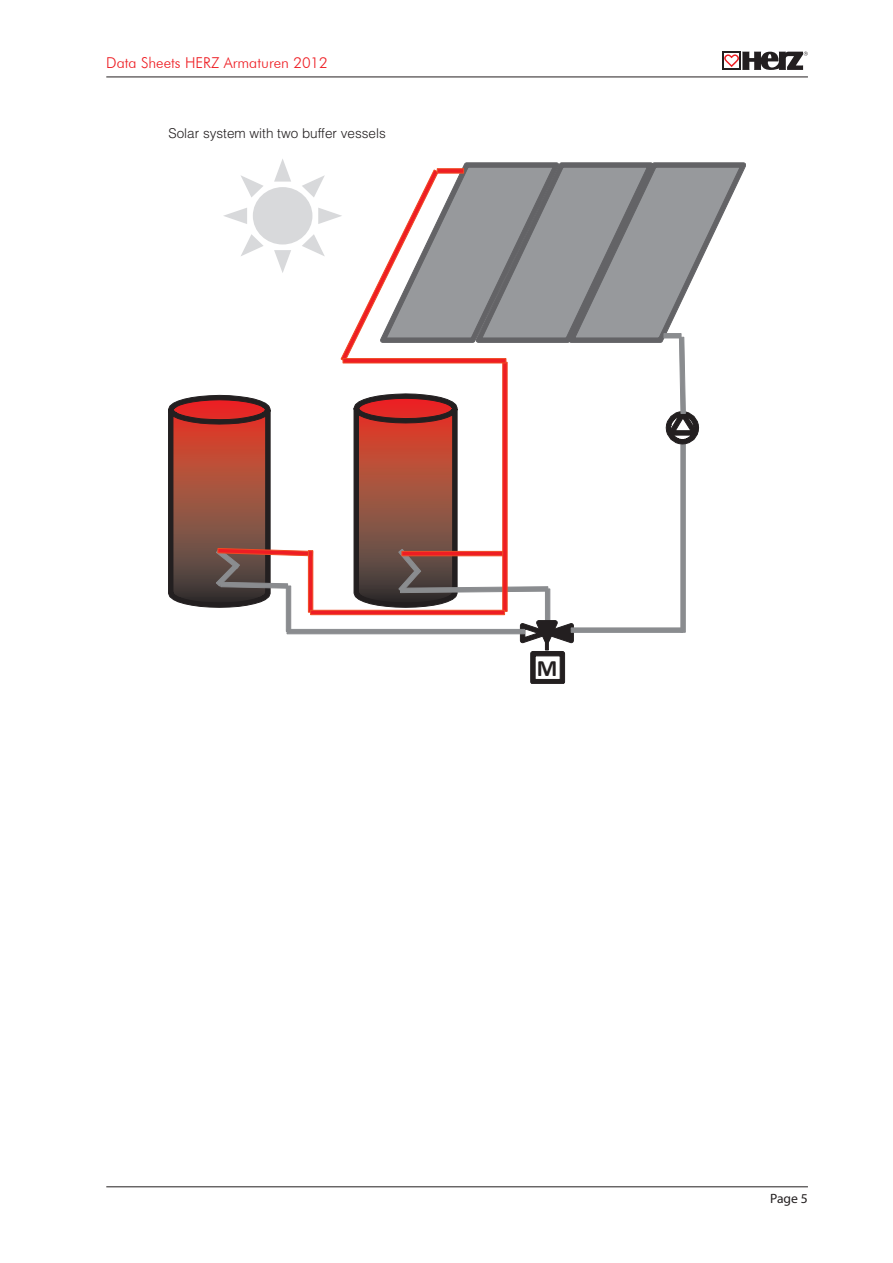
<style>
.page{position:relative;width:893px;height:1263px;background:#fff}
.page>*{position:absolute;margin:0;border:0;box-sizing:border-box;transform-origin:0 0}
.t1{font:700 23.55px "Calibri";color:#231f20}
.t2{font:300 15px "Futura BT";color:#ee1d23}
.t3{font:300 13.5px "Helvetica CE";color:#231f20}
.t4{font:13.5px "Myriad Pro";color:#231f20}
</style>
<div class="page">
<svg style="left:722px;top:52px;width:86px;height:18px"></svg>
<hr style="left:106px;top:77px;width:702px;height:1px;background:#231f20">
<hr style="left:106px;top:1186px;width:702px;height:1px;background:#231f20">
<div style="left:545px;top:589px;width:5px;height:32px;background:#8a8c8f"></div>
<svg style="left:520px;top:620px;width:53px;height:23px"></svg>
<svg style="left:531px;top:651px;width:34px;height:33px"></svg>
<hr style="left:545px;top:631px;width:3px;height:19px;background:#231f20">
<div style="left:287px;top:629px;width:237px;height:5px;background:#8a8c8f"></div>
<div style="left:286px;top:586px;width:5px;height:45px;background:#8a8c8f"></div>
<hr style="left:571px;top:628px;width:112px;height:4px;background:#8a8c8f">
<hr style="left:681px;top:442px;width:4px;height:190px;background:#8a8c8f">
<svg style="left:503px;top:607px;width:4px;height:4px"></svg>
<svg style="left:308px;top:607px;width:5px;height:5px"></svg>
<svg style="left:311px;top:610px;width:194px;height:5px"></svg>
<svg style="left:168px;top:159px;width:578px;height:448px"></svg>
<svg style="left:343px;top:358px;width:163px;height:5px"></svg>
<svg style="left:437px;top:169px;width:27px;height:4px"></svg>
<p class="t2" style="left:106px;top:54px;width:223px">Data Sheets HERZ Armaturen 2012</p>
<p class="t3" style="left:168px;top:126px;width:219px">Solar system with two buffer vessels</p>
<h1 class="t1" style="left:537px;top:653px;width:22px">M</h1>
<p class="t4" style="left:770px;top:1190px;width:39px">Page 5</p>
</div>
